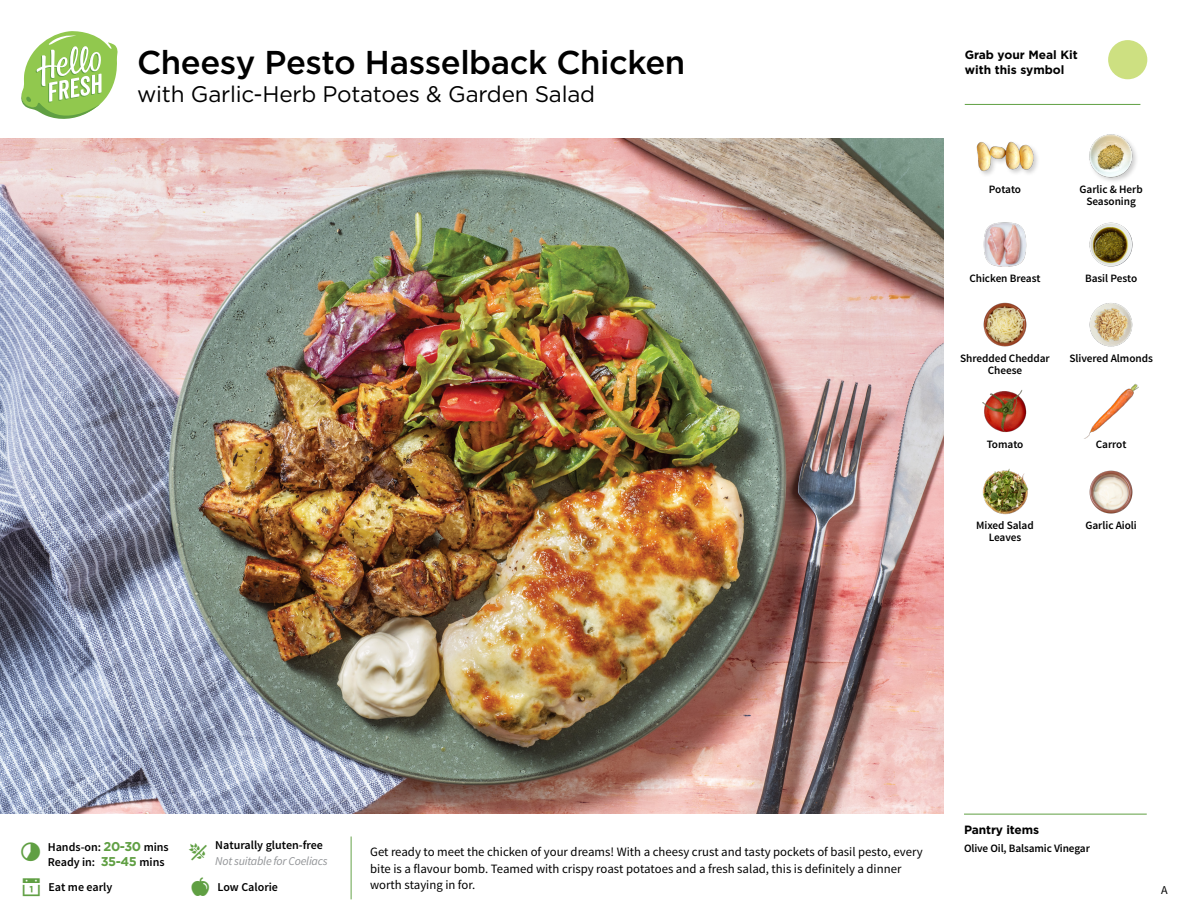
<style>
.page{position:relative;width:1188px;height:918px;background:#fff}
.page>*{position:absolute;margin:0;border:0;box-sizing:border-box;transform-origin:0 0}
.t1{font:500 33px "Gotham";letter-spacing:-.015em;color:#000}
.t2{font:22.5px "Gotham";letter-spacing:-.01em;color:#000}
.t3{font:12.75px/16.5px "Source Sans Pro";color:#000}
.t4{font:600 12px/15px "Source Sans Pro";color:#000}
.t5{font:700 12px/15px "Gotham";color:#000}
.t6{font:italic 12px "Source Sans Pro";letter-spacing:-.02em;color:#939598}
.t7{font:12px "Source Sans Pro";color:#000}
.t8{font:600 11.25px/12px "Source Sans Pro";letter-spacing:-.005em;color:#000;text-align:center}
.s1{font-family:"Gotham";font-weight:700;font-size:12.75px;color:#609f43}
</style>
<div class="page">
<img style="left:0;top:139px;width:944px;height:675px">
<img style="left:1089px;top:303px;width:44px;height:44px">
<img style="left:1084px;top:383px;width:55px;height:56px">
<img style="left:982px;top:390px;width:45px;height:43px">
<img style="left:1089px;top:470px;width:44px;height:44px">
<img style="left:982px;top:468px;width:47px;height:47px">
<img style="left:983px;top:302px;width:44px;height:45px">
<img style="left:983px;top:222px;width:44px;height:45px">
<img style="left:1089px;top:222px;width:44px;height:45px">
<div style="left:976px;top:141px;width:65px;height:37px;background:#000;opacity:.2"></div>
<img style="left:976px;top:141px;width:58px;height:37px">
<img style="left:1089px;top:134px;width:48px;height:47px">
<hr style="left:964px;top:814px;width:183px;height:1px;background:#609f43">
<svg style="left:21px;top:31px;width:97px;height:88px"></svg>
<hr style="left:965px;top:104px;width:175px;height:1px;background:#609f43">
<svg style="left:1108px;top:40px;width:40px;height:40px"></svg>
<h1 class="t1" style="left:137px;top:41px;width:550px">Cheesy Pesto Hasselback Chicken</h1>
<h2 class="t2" style="left:137px;top:80px;width:460px">with Garlic-Herb Potatoes &amp; Garden Salad</h2>
<p class="t5" style="left:965px;top:47px;width:115px">Grab your Meal Kit with this symbol</p>
<p class="t8" style="left:989px;top:184px;width:34px">Potato</p>
<p class="t8" style="left:969px;top:272px;width:73px">Chicken Breast</p>
<p class="t8" style="left:1080px;top:184px;width:65px">Garlic &amp; Herb<br>Seasoning</p>
<p class="t8" style="left:1085px;top:272px;width:54px">Basil Pesto</p>
<p class="t8" style="left:960px;top:352px;width:91px">Shredded Cheddar</p>
<p class="t8" style="left:1069px;top:352px;width:85px">Slivered Almonds</p>
<p class="t8" style="left:988px;top:364px;width:36px">Cheese</p>
<p class="t8" style="left:987px;top:439px;width:38px">Tomato</p>
<p class="t8" style="left:1096px;top:439px;width:32px">Carrot</p>
<p class="t8" style="left:976px;top:520px;width:59px">Mixed Salad</p>
<p class="t8" style="left:1085px;top:520px;width:53px">Garlic Aioli</p>
<p class="t8" style="left:989px;top:532px;width:34px">Leaves</p>
<p class="t5" style="left:964px;top:822px;width:77px">Pantry items</p>
<p class="t4" style="left:215px;top:838px;width:109px">Naturally gluten-free</p>
<p class="t8" style="left:964px;top:842px;width:127px">Olive Oil, Balsamic Vinegar</p>
<p class="t6" style="left:215px;top:853px;width:114px">Not suitable for Coeliacs</p>
<p class="t4" style="left:48px;top:840px;width:123px">Hands-on: <span class="s1">20-30</span> mins<br>Ready in: <span class="s1">35-45</span> mins</p>
<p class="t3" style="left:370px;top:844px;width:554px">Get ready to meet the chicken of your dreams! With a cheesy crust and tasty pockets of basil pesto, every bite is a flavour bomb. Teamed with crispy roast potatoes and a fresh salad, this is definitely a dinner worth staying in for.</p>
<p class="t4" style="left:48px;top:879px;width:65px">Eat me early</p>
<p class="t4" style="left:218px;top:879px;width:62px">Low Calorie</p>
<p class="t7" style="left:1161px;top:882px;width:8px">A</p>
</div>
